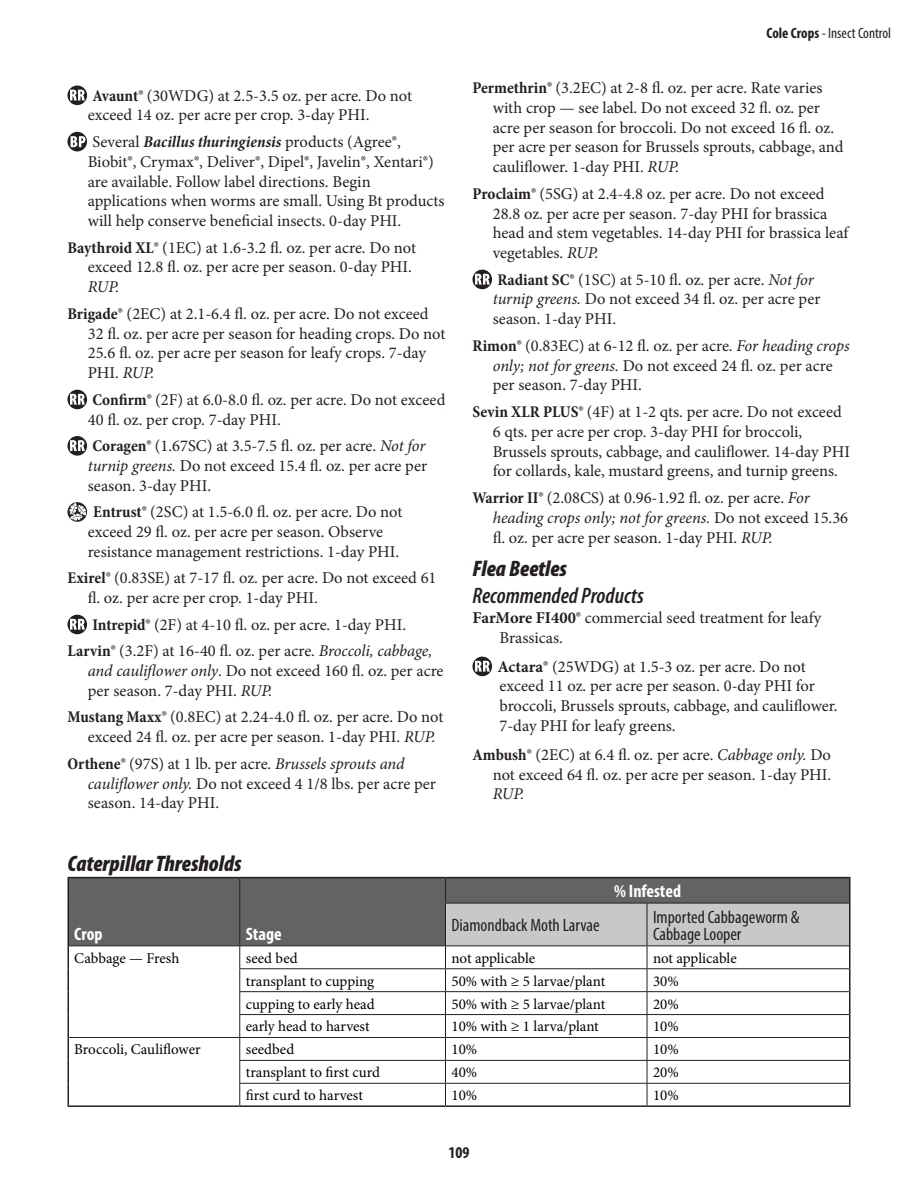
<style>
.page{position:relative;width:918px;height:1188px;background:#fff}
.page>*{position:absolute;margin:0;border:0;box-sizing:border-box;transform-origin:0 0}
.HEADING_3{font:italic 900 condensed 22.5px "Myriad Pro";color:#231f20}
.HEADING_4{font:italic 600 condensed 22.5px "Myriad Pro";color:#231f20}
.Table_Sub-heading{font:condensed 18px/17.2px "Myriad Pro";color:#231f20}
.Table_Heading{font:700 condensed 18px "Myriad Pro";color:#fff}
.Body_Text{font:16.5px/19.8px "Minion Pro";color:#231f20}
.t1{font:700 condensed 16.5px "Myriad Pro";color:#231f20}
.t2{font:15px "Minion Pro";letter-spacing:-.005em;color:#000}
.t3{font:condensed 15px "Myriad Pro";color:#231f20}
.s1{font-weight:700;font-stretch:condensed}
.s2{font-weight:700;font-style:italic;font-stretch:condensed}
.s3{font-style:italic}
.s4{font-weight:700}
</style>
<div class="page">
<svg style="left:68px;top:86px;width:19px;height:19px"></svg>
<svg style="left:70px;top:90px;width:15px;height:10px"></svg>
<svg style="left:68px;top:132px;width:19px;height:19px"></svg>
<svg style="left:71px;top:136px;width:14px;height:11px"></svg>
<svg style="left:68px;top:390px;width:19px;height:19px"></svg>
<svg style="left:70px;top:394px;width:15px;height:11px"></svg>
<svg style="left:68px;top:436px;width:19px;height:20px"></svg>
<svg style="left:70px;top:440px;width:15px;height:11px"></svg>
<svg style="left:68px;top:502px;width:19px;height:20px"></svg>
<svg style="left:70px;top:503px;width:16px;height:18px"></svg>
<svg style="left:68px;top:615px;width:19px;height:19px"></svg>
<svg style="left:70px;top:619px;width:15px;height:11px"></svg>
<svg style="left:473px;top:270px;width:19px;height:19px"></svg>
<svg style="left:475px;top:274px;width:15px;height:11px"></svg>
<svg style="left:473px;top:657px;width:19px;height:19px"></svg>
<svg style="left:475px;top:661px;width:15px;height:11px"></svg>
<div style="left:69px;top:878px;width:376px;height:67px;background:#636366"></div>
<hr style="left:68px;top:877px;width:172px;height:1px;background:#231f20">
<svg style="left:68px;top:878px;width:1px;height:25px"></svg>
<hr style="left:240px;top:877px;width:206px;height:1px;background:#231f20">
<hr style="left:68px;top:903px;width:1px;height:43px;background:#231f20">
<hr style="left:446px;top:877px;width:201px;height:1px;background:#231f20">
<hr style="left:647px;top:877px;width:203px;height:1px;background:#231f20">
<svg style="left:68px;top:946px;width:1px;height:159px"></svg>
<hr style="left:68px;top:1105px;width:172px;height:2px;background:#231f20">
<hr style="left:240px;top:1105px;width:206px;height:2px;background:#231f20">
<hr style="left:446px;top:1105px;width:201px;height:2px;background:#231f20">
<hr style="left:647px;top:1105px;width:203px;height:2px;background:#231f20">
<svg style="left:239px;top:878px;width:1px;height:25px"></svg>
<hr style="left:239px;top:903px;width:1px;height:42px;background:#231f20">
<hr style="left:69px;top:945px;width:171px;height:1px;background:#231f20">
<hr style="left:240px;top:945px;width:206px;height:1px;background:#231f20">
<hr style="left:239px;top:968px;width:207px;height:1px;background:#231f20">
<hr style="left:239px;top:991px;width:207px;height:1px;background:#231f20">
<hr style="left:239px;top:1014px;width:207px;height:1px;background:#231f20">
<hr style="left:69px;top:1037px;width:171px;height:1px;background:#231f20">
<hr style="left:240px;top:1037px;width:206px;height:1px;background:#231f20">
<hr style="left:239px;top:1060px;width:207px;height:1px;background:#231f20">
<hr style="left:239px;top:1083px;width:207px;height:1px;background:#231f20">
<svg style="left:239px;top:946px;width:1px;height:159px"></svg>
<svg style="left:445px;top:878px;width:405px;height:227px"></svg>
<p class="Body_Text" style="left:88px;top:85px;width:326px"><span class="s1">Avaunt®</span> (30WDG) at 2.5-3.5 oz. per acre. Do not exceed 14 oz. per acre per crop. 3-day PHI.</p>
<p class="Body_Text" style="left:88px;top:132px;width:358px">Several <span class="s2">Bacillus thuringiensis</span> products (Agree®, Biobit®, Crymax®, Deliver®, Dipel®, Javelin®, Xentari®) are available. Follow label directions. Begin applications when worms are small. Using Bt products will help conserve beneficial insects. 0-day PHI.</p>
<p class="Body_Text" style="left:88px;top:238px;width:330px;text-indent:-20px"><span class="s1">Baythroid XL®</span> (1EC) at 1.6-3.2 fl. oz. per acre. Do not exceed 12.8 fl. oz. per acre per season. 0-day PHI.<br><span class="s3">RUP.</span></p>
<p class="Body_Text" style="left:88px;top:304px;width:359px;text-indent:-20px"><span class="s1">Brigade®</span> (2EC) at 2.1-6.4 fl. oz. per acre. Do not exceed 32 fl. oz. per acre per season for heading crops. Do not 25.6 fl. oz. per acre per season for leafy crops. 7-day PHI. <span class="s3">RUP.</span></p>
<p class="Body_Text" style="left:88px;top:390px;width:359px"><span class="s1">Confirm®</span> (2F) at 6.0-8.0 fl. oz. per acre. Do not exceed<br>40 fl. oz. per crop. 7-day PHI.</p>
<p class="Body_Text" style="left:88px;top:436px;width:341px;text-align:justify"><span class="s1">Coragen®</span> (1.67SC) at 3.5-7.5 fl. oz. per acre. <span class="s3">Not for turnip greens.</span> Do not exceed 15.4 fl. oz. per acre per season. 3-day PHI.</p>
<p class="Body_Text" style="left:88px;top:502px;width:316px;text-indent:6px"><span class="s1">Entrust®</span> (2SC) at 1.5-6.0 fl. oz. per acre. Do not exceed 29 fl. oz. per acre per season. Observe resistance management restrictions. 1-day PHI.</p>
<p class="Body_Text" style="left:88px;top:568px;width:350px;text-indent:-20px"><span class="s1">Exirel®</span> (0.83SE) at 7-17 fl. oz. per acre. Do not exceed 61 fl. oz. per acre per crop. 1-day PHI.</p>
<p class="Body_Text" style="left:92px;top:615px;width:315px"><span class="s1">Intrepid®</span> (2F) at 4-10 fl. oz. per acre. 1-day PHI.</p>
<p class="Body_Text" style="left:88px;top:641px;width:357px;text-indent:-20px"><span class="s1">Larvin®</span> (3.2F) at 16-40 fl. oz. per acre. <span class="s3">Broccoli, cabbage, and cauliflower only</span>. Do not exceed 160 fl. oz. per acre per season. 7-day PHI. <span class="s3">RUP.</span></p>
<p class="Body_Text" style="left:88px;top:707px;width:357px;text-indent:-20px"><span class="s1">Mustang Maxx®</span> (0.8EC) at 2.24-4.0 fl. oz. per acre. Do not exceed 24 fl. oz. per acre per season. 1-day PHI. <span class="s3">RUP.</span></p>
<p class="Body_Text" style="left:88px;top:754px;width:350px;text-indent:-20px"><span class="s1">Orthene®</span> (97S) at 1 lb. per acre. <span class="s3">Brussels sprouts and cauliflower only.</span> Do not exceed 4 1/8 lbs. per acre per season. 14-day PHI.</p>
<p class="HEADING_3" style="left:68px;top:849px;width:176px">Caterpillar Thresholds</p>
<p class="t3" style="left:767px;top:24px;width:126px"><span class="s4">Cole Crops</span> - Insect Control</p>
<p class="Body_Text" style="left:493px;top:78px;width:352px;text-indent:-20px"><span class="s1">Permethrin®</span> (3.2EC) at 2-8 fl. oz. per acre. Rate varies with crop — see label. Do not exceed 32 fl. oz. per acre per season for broccoli. Do not exceed 16 fl. oz. per acre per season for Brussels sprouts, cabbage, and cauliflower. 1-day PHI. <span class="s3">RUP.</span></p>
<p class="Body_Text" style="left:493px;top:184px;width:357px;text-indent:-20px"><span class="s1">Proclaim®</span> (5SG) at 2.4-4.8 oz. per acre. Do not exceed 28.8 oz. per acre per season. 7-day PHI for brassica head and stem vegetables. 14-day PHI for brassica leaf vegetables. <span class="s3">RUP.</span></p>
<p class="Body_Text" style="left:493px;top:270px;width:329px"><span class="s1">Radiant SC®</span> (1SC) at 5-10 fl. oz. per acre. <span class="s3">Not for turnip greens.</span> Do not exceed 34 fl. oz. per acre per season. 1-day PHI.</p>
<p class="Body_Text" style="left:493px;top:336px;width:358px;text-indent:-20px"><span class="s1">Rimon®</span> (0.83EC) at 6-12 fl. oz. per acre. <span class="s3">For heading crops only; not for greens.</span> Do not exceed 24 fl. oz. per acre per season. 7-day PHI.</p>
<p class="Body_Text" style="left:493px;top:402px;width:359px;text-indent:-20px"><span class="s1">Sevin XLR PLUS®</span> (4F) at 1-2 qts. per acre. Do not exceed 6 qts. per acre per crop. 3-day PHI for broccoli, Brussels sprouts, cabbage, and cauliflower. 14-day PHI for collards, kale, mustard greens, and turnip greens.</p>
<p class="Body_Text" style="left:493px;top:488px;width:357px;text-indent:-20px"><span class="s1">Warrior II®</span> (2.08CS) at 0.96-1.92 fl. oz. per acre. <span class="s3">For heading crops only; not for greens.</span> Do not exceed 15.36 fl. oz. per acre per season. 1-day PHI. <span class="s3">RUP.</span></p>
<p class="HEADING_3" style="left:472px;top:554px;width:96px">Flea Beetles</p>
<p class="HEADING_4" style="left:472px;top:584px;width:173px">Recommended Products</p>
<p class="Body_Text" style="left:500px;top:608px;width:323px;text-indent:-27px"><span class="s4">FarMore FI400®</span> commercial seed treatment for leafy<br>Brassicas.</p>
<p class="Body_Text" style="left:497px;top:657px;width:342px"><span class="s4">Actara®</span> (25WDG) at 1.5-3 oz. per acre. Do not exceed 11 oz. per acre per season. 0-day PHI for broccoli, Brussels sprouts, cabbage, and cauliflower.<br>7-day PHI for leafy greens.</p>
<p class="Body_Text" style="left:493px;top:745px;width:340px;text-align:justify;text-indent:-20px"><span class="s1">Ambush®</span> (2EC) at 6.4 fl. oz. per acre. <span class="s3">Cabbage only.</span> Do not exceed 64 fl. oz. per acre per season. 1-day PHI.<br><span class="s3">RUP.</span></p>
<p class="Table_Heading" style="left:614px;top:880px;width:68px">% Infested</p>
<p class="Table_Heading" style="left:74px;top:923px;width:30px">Crop</p>
<p class="Table_Heading" style="left:246px;top:923px;width:37px">Stage</p>
<p class="Table_Sub-heading" style="left:452px;top:916px;width:150px">Diamondback Moth Larvae</p>
<p class="Table_Sub-heading" style="left:653px;top:908px;width:148px">Imported Cabbageworm &amp;<br>Cabbage Looper</p>
<p class="t2" style="left:74px;top:948px;width:107px">Cabbage — Fresh</p>
<p class="t2" style="left:246px;top:948px;width:53px">seed bed</p>
<p class="t2" style="left:452px;top:948px;width:85px">not applicable</p>
<p class="t2" style="left:653px;top:948px;width:85px">not applicable</p>
<p class="t2" style="left:246px;top:971px;width:130px">transplant to cupping</p>
<p class="t2" style="left:452px;top:971px;width:155px">50% with ≥ 5 larvae/plant</p>
<p class="t2" style="left:653px;top:971px;width:27px">30%</p>
<p class="t2" style="left:246px;top:994px;width:130px">cupping to early head</p>
<p class="t2" style="left:452px;top:994px;width:155px">50% with ≥ 5 larvae/plant</p>
<p class="t2" style="left:653px;top:994px;width:27px">20%</p>
<p class="t2" style="left:246px;top:1017px;width:125px">early head to harvest</p>
<p class="t2" style="left:452px;top:1017px;width:149px">10% with ≥ 1 larva/plant</p>
<p class="t2" style="left:653px;top:1017px;width:27px">10%</p>
<p class="t2" style="left:74px;top:1040px;width:128px">Broccoli, Cauliflower</p>
<p class="t2" style="left:246px;top:1040px;width:50px">seedbed</p>
<p class="t2" style="left:452px;top:1040px;width:27px">10%</p>
<p class="t2" style="left:653px;top:1040px;width:27px">10%</p>
<p class="t2" style="left:246px;top:1062px;width:136px">transplant to first curd</p>
<p class="t2" style="left:452px;top:1062px;width:27px">40%</p>
<p class="t2" style="left:653px;top:1062px;width:27px">20%</p>
<p class="t2" style="left:246px;top:1085px;width:119px">first curd to harvest</p>
<p class="t2" style="left:452px;top:1085px;width:27px">10%</p>
<p class="t2" style="left:653px;top:1085px;width:27px">10%</p>
<p class="t1" style="left:448px;top:1143px;width:23px">109</p>
</div>
